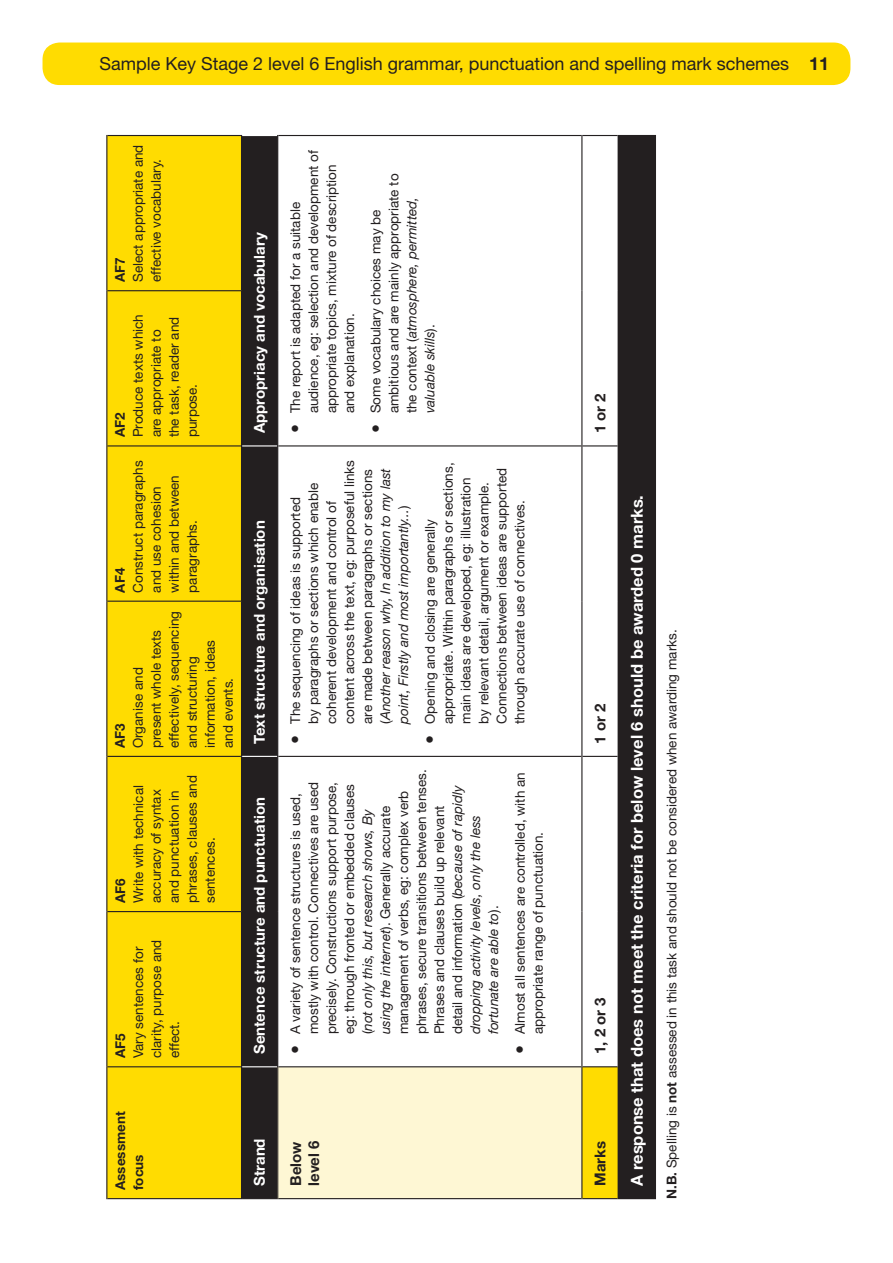
<style>
.page{position:relative;width:893px;height:1263px;background:#fff}
.page>*{position:absolute;margin:0;border:0;box-sizing:border-box;transform-origin:0 0}
.t1{font:18px "Helvetica Neue LT Std";color:#231f20}
.t2{font:700 16.5px "Helvetica Neue LT Std";color:#fff}
.t3{font:700 15px "Helvetica Neue LT Std";color:#fff}
.t4{font:700 15px/18px "Helvetica Neue LT Std";color:#231f20}
.t5{font:13.5px/18px "Helvetica Neue LT Std";color:#231f20}
.t6{font:700 13.5px/18px "Helvetica Neue LT Std";color:#231f20}
.s1{font-weight:700}
.s2{font-size:18px}
.s3{font-style:italic}
</style>
<div class="page">
<div style="left:43px;top:43px;width:807px;height:42px;background:#ffdc01;border-radius:17px"></div>
<svg style="left:107px;top:136px;width:511px;height:1062px"></svg>
<div style="left:242px;top:136px;width:35px;height:1062px;background:#231f20"></div>
<div style="left:278px;top:1067px;width:304px;height:131px;background:#fef7d4"></div>
<div style="left:618px;top:136px;width:37px;height:1062px;background:#231f20"></div>
<hr style="left:242px;top:1066px;width:35px;height:1px;background:#fff">
<hr style="left:242px;top:756px;width:35px;height:1px;background:#fff">
<hr style="left:242px;top:445px;width:35px;height:1px;background:#fff">
<hr style="left:242px;top:1198px;width:35px;height:1px;background:#231f20">
<hr style="left:278px;top:1198px;width:303px;height:1px;background:#231f20">
<hr style="left:278px;top:1066px;width:303px;height:1px;background:#231f20">
<hr style="left:278px;top:756px;width:303px;height:1px;background:#231f20">
<hr style="left:278px;top:445px;width:303px;height:1px;background:#231f20">
<hr style="left:278px;top:135px;width:303px;height:1px;background:#231f20">
<hr style="left:582px;top:1198px;width:36px;height:1px;background:#231f20">
<hr style="left:582px;top:1066px;width:36px;height:1px;background:#231f20">
<hr style="left:582px;top:756px;width:36px;height:1px;background:#231f20">
<hr style="left:582px;top:445px;width:36px;height:1px;background:#231f20">
<hr style="left:582px;top:135px;width:36px;height:1px;background:#231f20">
<hr style="left:619px;top:1198px;width:36px;height:1px;background:#231f20">
<hr style="left:619px;top:135px;width:36px;height:1px;background:#231f20">
<hr style="left:106px;top:1067px;width:1px;height:132px;background:#231f20">
<hr style="left:107px;top:1198px;width:134px;height:1px;background:#231f20">
<hr style="left:106px;top:911px;width:1px;height:156px;background:#231f20">
<hr style="left:107px;top:1066px;width:134px;height:1px;background:#231f20">
<hr style="left:106px;top:756px;width:1px;height:155px;background:#231f20">
<hr style="left:107px;top:911px;width:134px;height:1px;background:#231f20">
<hr style="left:106px;top:601px;width:1px;height:155px;background:#231f20">
<hr style="left:107px;top:756px;width:134px;height:1px;background:#231f20">
<hr style="left:106px;top:446px;width:1px;height:155px;background:#231f20">
<hr style="left:107px;top:601px;width:134px;height:1px;background:#231f20">
<hr style="left:106px;top:291px;width:1px;height:155px;background:#231f20">
<hr style="left:107px;top:445px;width:134px;height:1px;background:#231f20">
<hr style="left:106px;top:135px;width:1px;height:156px;background:#231f20">
<hr style="left:107px;top:290px;width:134px;height:1px;background:#231f20">
<hr style="left:107px;top:135px;width:134px;height:1px;background:#231f20">
<hr style="left:241px;top:1067px;width:1px;height:132px;background:#231f20">
<hr style="left:241px;top:911px;width:1px;height:156px;background:#231f20">
<hr style="left:241px;top:756px;width:1px;height:155px;background:#231f20">
<hr style="left:241px;top:601px;width:1px;height:155px;background:#231f20">
<hr style="left:241px;top:446px;width:1px;height:155px;background:#231f20">
<hr style="left:241px;top:291px;width:1px;height:155px;background:#231f20">
<hr style="left:241px;top:135px;width:1px;height:156px;background:#231f20">
<hr style="left:277px;top:1067px;width:1px;height:132px;background:#231f20">
<hr style="left:277px;top:911px;width:1px;height:156px;background:#231f20">
<hr style="left:277px;top:756px;width:1px;height:155px;background:#231f20">
<hr style="left:277px;top:601px;width:1px;height:155px;background:#231f20">
<hr style="left:277px;top:446px;width:1px;height:155px;background:#231f20">
<hr style="left:277px;top:291px;width:1px;height:155px;background:#231f20">
<hr style="left:277px;top:135px;width:1px;height:156px;background:#231f20">
<hr style="left:581px;top:1067px;width:1px;height:132px;background:#231f20">
<hr style="left:581px;top:911px;width:1px;height:156px;background:#231f20">
<hr style="left:581px;top:756px;width:1px;height:155px;background:#231f20">
<hr style="left:581px;top:601px;width:1px;height:155px;background:#231f20">
<hr style="left:581px;top:446px;width:1px;height:155px;background:#231f20">
<hr style="left:581px;top:291px;width:1px;height:155px;background:#231f20">
<hr style="left:581px;top:135px;width:1px;height:156px;background:#231f20">
<hr style="left:618px;top:1067px;width:1px;height:132px;background:#231f20">
<hr style="left:618px;top:135px;width:1px;height:156px;background:#231f20">
<hr style="left:655px;top:1067px;width:1px;height:132px;background:#231f20">
<hr style="left:655px;top:911px;width:1px;height:156px;background:#231f20">
<hr style="left:655px;top:756px;width:1px;height:155px;background:#231f20">
<hr style="left:655px;top:601px;width:1px;height:155px;background:#231f20">
<hr style="left:655px;top:446px;width:1px;height:155px;background:#231f20">
<hr style="left:655px;top:291px;width:1px;height:155px;background:#231f20">
<hr style="left:655px;top:135px;width:1px;height:156px;background:#231f20">
<h1 class="t1" style="left:100px;top:53px;width:731px">Sample Key Stage 2 level 6 English grammar, punctuation and spelling mark schemes <span class="s1">11</span></h1>
<p class="t6" style="left:111px;top:282px;width:26px;rotate:-90deg">AF7</p>
<p class="t5" style="left:129px;top:282px;width:139px;rotate:-90deg">Select appropriate and effective vocabulary.</p>
<p class="t6" style="left:111px;top:437px;width:26px;rotate:-90deg">AF2</p>
<p class="t5" style="left:129px;top:437px;width:125px;rotate:-90deg">Produce texts which are appropriate to the task, reader and purpose.</p>
<p class="t6" style="left:111px;top:593px;width:26px;rotate:-90deg">AF4</p>
<p class="t5" style="left:129px;top:593px;width:134px;rotate:-90deg">Construct paragraphs and use cohesion within and between paragraphs.</p>
<p class="t5" style="left:129px;top:748px;width:138px;rotate:-90deg">Organise and<br>present whole texts effectively, sequencing and structuring information, ideas<br>and events.</p>
<p class="t6" style="left:111px;top:748px;width:26px;rotate:-90deg">AF3</p>
<p class="t6" style="left:111px;top:903px;width:26px;rotate:-90deg">AF6</p>
<p class="t5" style="left:129px;top:903px;width:129px;rotate:-90deg">Write with technical accuracy of syntax and punctuation in phrases, clauses and sentences.</p>
<p class="t6" style="left:111px;top:1058px;width:26px;rotate:-90deg">AF5</p>
<p class="t5" style="left:129px;top:1058px;width:120px;rotate:-90deg">Vary sentences for clarity, purpose and effect.</p>
<p class="t3" style="left:250px;top:433px;width:202px;rotate:-90deg">Appropriacy and vocabulary</p>
<p class="t3" style="left:250px;top:744px;width:225px;rotate:-90deg">Text structure and organisation</p>
<p class="t3" style="left:250px;top:1054px;width:259px;rotate:-90deg">Sentence structure and punctuation</p>
<p class="t6" style="left:111px;top:1190px;width:80px;rotate:-90deg">Assessment focus</p>
<p class="t3" style="left:250px;top:1186px;width:49px;rotate:-90deg">Strand</p>
<p class="t5" style="left:286px;top:413px;width:265px;text-indent:-20px;rotate:-90deg"><span class="s2">•</span> The report is adapted for a suitable audience, eg: selection and development of appropriate topics, mixture of description and explanation.</p>
<p class="t5" style="left:367px;top:413px;width:241px;text-indent:-20px;rotate:-90deg"><span class="s2">•</span> Some vocabulary choices may be ambitious and are mainly appropriate to the context (<span class="s3">atmosphere, permitted, valuable skills</span>).</p>
<p class="t5" style="left:286px;top:724px;width:266px;text-indent:-20px;rotate:-90deg"><span class="s2">•</span> The sequencing of ideas is supported<br>by paragraphs or sections which enable coherent development and control of content across the text, eg: purposeful links are made between paragraphs or sections (<span class="s3">Another reason why, In addition to my last point, Firstly and most importantly...</span>)</p>
<p class="t5" style="left:421px;top:724px;width:263px;text-indent:-20px;rotate:-90deg"><span class="s2">•</span> Opening and closing are generally appropriate. Within paragraphs or sections, main ideas are developed, eg: illustration by relevant detail, argument or example.<br>Connections between ideas are supported through accurate use of connectives.</p>
<p class="t5" style="left:286px;top:1034px;width:266px;text-indent:-20px;rotate:-90deg"><span class="s2">•</span> A variety of sentence structures is used, mostly with control. Connectives are used precisely. Constructions support purpose, eg: through fronted or embedded clauses (<span class="s3">not only this, but research shows, By<br>using the internet</span>). Generally accurate management of verbs, eg: complex verb phrases, secure transitions between tenses.<br>Phrases and clauses build up relevant<br>detail and information (<span class="s3">because of rapidly dropping activity levels, only the less fortunate are able to</span>).</p>
<p class="t5" style="left:511px;top:1034px;width:263px;text-indent:-20px;rotate:-90deg"><span class="s2">•</span> Almost all sentences are controlled, with an appropriate range of punctuation.</p>
<p class="t4" style="left:287px;top:1186px;width:47px;rotate:-90deg">Below level 6</p>
<p class="t4" style="left:591px;top:433px;width:42px;rotate:-90deg">1 or 2</p>
<p class="t4" style="left:591px;top:744px;width:42px;rotate:-90deg">1 or 2</p>
<p class="t4" style="left:591px;top:1054px;width:58px;rotate:-90deg">1, 2 or 3</p>
<p class="t4" style="left:591px;top:1186px;width:46px;rotate:-90deg">Marks</p>
<p class="t2" style="left:627px;top:1186px;width:692px;rotate:-90deg">A response that does not meet the criteria for below level 6 should be awarded 0 marks.</p>
<p class="t5" style="left:662px;top:1199px;width:571px;rotate:-90deg"><span class="s1">N.B.</span> Spelling is <span class="s1">not</span> assessed in this task and should not be considered when awarding marks.</p>
</div>
